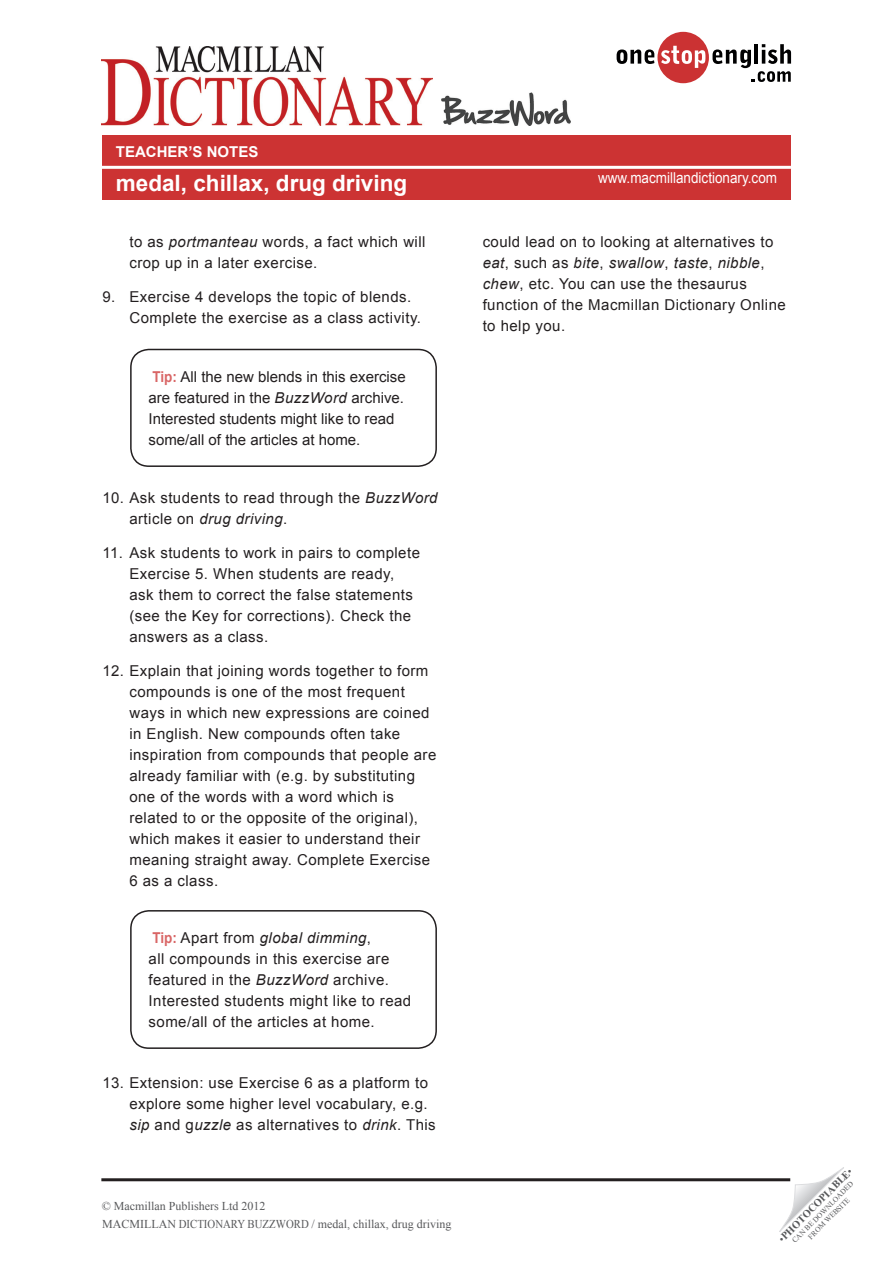
<style>
.page{position:relative;width:893px;height:1263px;background:#fff}
.page>*{position:absolute;margin:0;border:0;box-sizing:border-box;transform-origin:0 0}
.t1{font:700 22.5px "Arial";color:#fff}
.Gap_fill_text{font:15px/21px "Arial";letter-spacing:.03em;color:#231f20}
.Gap_fill_text-2{font:15px/21px "Arial";color:#231f20}
.TG_notes{font:15px "Arial";color:#fff;scale:.9 1}
.Gap_fill_text-3{font:700 15px "Arial";color:#fff}
.t2{font:12px "Times New Roman";color:#57585a}
.t3{font:700 10.5px "Times New Roman";color:#57585a}
.t4{font:7.5px "Times New Roman";color:#57585a}
.s1{font-style:italic}
.s2{font-weight:700;color:#d96666}
.s3{font-weight:400}
</style>
<div class="page">
<svg style="left:617px;top:32px;width:174px;height:51px"></svg>
<div style="left:102px;top:135px;width:689px;height:64px;background:#c33"></div>
<svg style="left:779px;top:1167px;width:65px;height:65px"></svg>
<img style="left:101px;top:46px;width:331px;height:80px">
<hr style="left:101px;top:1178px;width:689px;height:3px;background:#231f20">
<img style="left:442px;top:92px;width:128px;height:34px">
<hr style="left:101px;top:166px;width:690px;height:3px;background:#fff">
<div style="left:130px;top:349px;width:307px;height:118px;border:2px solid #231f20;border-radius:18px"></div>
<div style="left:130px;top:910px;width:307px;height:139px;border:2px solid #231f20;border-radius:18px"></div>
<p class="Gap_fill_text-3" style="left:116px;top:142px;width:144px">TEACHER’S NOTES</p>
<p class="t1" style="left:116px;top:168px;width:293px">medal, chillax, drug driving</p>
<p class="TG_notes" style="left:598px;top:168px;width:200px">www.macmillandictionary.com</p>
<p class="Gap_fill_text" style="left:129px;top:231px;width:298px">to as <span class="s1">portmanteau</span> words, a fact which will crop up in a later exercise.</p>
<p class="Gap_fill_text" style="left:129px;top:286px;width:293px;text-indent:-27px">9. Exercise 4 develops the topic of blends.<br>Complete the exercise as a class activity.</p>
<p class="Gap_fill_text-2" style="left:149px;top:366px;width:259px"><span class="s2">Tip:</span> All the new blends in this exercise are featured in the <span class="s1">BuzzWord</span> archive.<br>Interested students might like to read some/all of the articles at home.</p>
<p class="Gap_fill_text" style="left:129px;top:488px;width:310px;text-indent:-27px">10. Ask students to read through the <span class="s1">BuzzWord </span>article on <span class="s1">drug driving</span>.</p>
<p class="Gap_fill_text" style="left:129px;top:543px;width:292px;text-indent:-27px">11. Ask students to work in pairs to complete Exercise 5. When students are ready, ask them to correct the false statements (see the Key for corrections). Check the answers as a class.</p>
<p class="Gap_fill_text" style="left:129px;top:660px;width:308px;text-indent:-27px">12. Explain that joining words together to form compounds is one of the most frequent ways in which new expressions are coined in English. New compounds often take inspiration from compounds that people are already familiar with (e.g. by substituting one of the words with a word which is related to or the opposite of the original), which makes it easier to understand their meaning straight away. Complete Exercise 6 as a class.</p>
<p class="Gap_fill_text" style="left:149px;top:927px;width:264px"><span class="s2">Tip:</span> Apart from <span class="s1">global dimming</span>,<br>all compounds in this exercise are featured in the <span class="s1">BuzzWord</span> archive.<br>Interested students might like to read some/all of the articles at home.</p>
<p class="Gap_fill_text" style="left:129px;top:1072px;width:308px;text-indent:-27px">13. Extension: use Exercise 6 as a platform to explore some higher level vocabulary, e.g. <span class="s1">sip</span> and g<span class="s1">uzzle</span> as alternatives to <span class="s1">drink</span>. This</p>
<p class="t2" style="left:102px;top:1197px;width:165px">© Macmillan Publishers Ltd 2012</p>
<p class="t2" style="left:102px;top:1216px;width:351px">MACMILLAN DICTIONARY BUZZWORD / medal, chillax, drug driving</p>
<p class="Gap_fill_text" style="left:483px;top:231px;width:305px">could lead on to looking at alternatives to <span class="s1">eat</span>, such as <span class="s1">bite</span>, <span class="s1">swallow</span>, <span class="s1">taste</span>, <span class="s1">nibble</span>, <span class="s1">chew</span>, etc. You can use the thesaurus function of the Macmillan Dictionary Online to help you.</p>
<p class="t3" style="left:775px;top:1235px;width:101px;rotate:-45deg"><span class="s3">•</span>PHOTOCOPIABLE<span class="s3">•</span></p>
<p class="t4" style="left:790px;top:1238px;width:85px;rotate:-45deg">CAN BE DOWNLOADED</p>
<p class="t4" style="left:806px;top:1234px;width:57px;rotate:-45deg">FROM WEBSITE</p>
</div>
